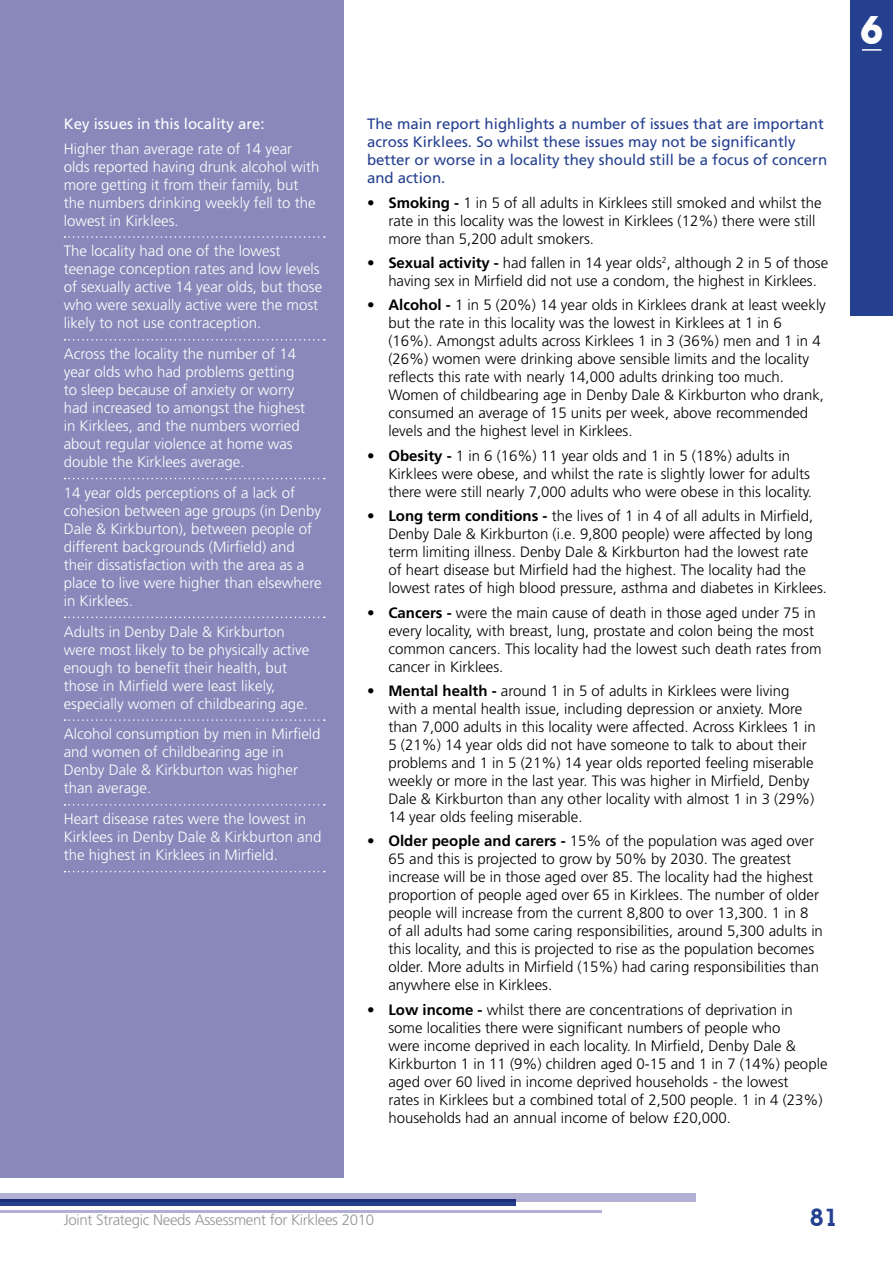
<style>
.page{position:relative;width:893px;height:1263px;background:#fff}
.page>*{position:absolute;margin:0;border:0;box-sizing:border-box;transform-origin:0 0}
.t1{font:700 38.85px "Lubalin Graph IT Cby BT";color:#fff}
.t2{font:600 24px "Lubalin Graph IT Cby BT";color:#25408f}
.t3{font:300 15px/18px "Frutiger LT";color:#000}
.t4{font:300 15px/18px "Frutiger LT";color:#fff}
.t5{font:15px/18px "Frutiger LT";color:#25408f}
.t6{font:300 15px "Frutiger";letter-spacing:-.02em;color:#939598}
.t7{font:15px "Frutiger LT";color:#fff}
.s1{font-weight:700}
</style>
<div class="page">
<div style="left:0;top:1193px;width:695px;height:9px;background:#b1b0d2"></div>
<svg style="left:0;top:1199px;width:515px;height:6px;background:#1f3682"></svg>
<hr style="left:0;top:1210px;width:602px;height:2px;background:#b1b0d2">
<div style="left:850px;top:0;width:43px;height:316px;background:#25408f"></div>
<svg style="left:862px;top:49px;width:19px;height:2px"></svg>
<div style="left:0;top:0;width:343px;height:1178px;background:#8889ba"></div>
<svg style="left:65px;top:236px;width:260px;height:2px"></svg>
<svg style="left:65px;top:339px;width:260px;height:2px"></svg>
<svg style="left:65px;top:478px;width:260px;height:1px"></svg>
<svg style="left:65px;top:617px;width:260px;height:1px"></svg>
<svg style="left:65px;top:719px;width:260px;height:2px"></svg>
<svg style="left:65px;top:804px;width:260px;height:2px"></svg>
<svg style="left:65px;top:871px;width:260px;height:1px"></svg>
<p class="t7" style="left:64px;top:115px;width:202px">Key issues in this locality are:</p>
<p class="t4" style="left:64px;top:140px;width:257px">Higher than average rate of 14 year olds reported having drunk alcohol with more getting it from their family, but the numbers drinking weekly fell to the lowest in Kirklees.</p>
<p class="t4" style="left:64px;top:242px;width:260px">The locality had one of the lowest teenage conception rates and low levels of sexually active 14 year olds, but those who were sexually active were the most likely to not use contraception.</p>
<p class="t4" style="left:64px;top:345px;width:243px">Across the locality the number of 14 year olds who had problems getting to sleep because of anxiety or worry had increased to amongst the highest in Kirklees, and the numbers worried about regular violence at home was double the Kirklees average.</p>
<p class="t4" style="left:64px;top:484px;width:259px">14 year olds perceptions of a lack of cohesion between age groups (in Denby Dale &amp; Kirkburton), between people of different backgrounds (Mirfield) and their dissatisfaction with the area as a place to live were higher than elsewhere in Kirklees.</p>
<p class="t4" style="left:64px;top:623px;width:247px">Adults in Denby Dale &amp; Kirkburton were most likely to be physically active enough to benefit their health, but those in Mirfield were least likely, especially women of childbearing age.</p>
<p class="t4" style="left:64px;top:725px;width:258px">Alcohol consumption by men in Mirfield and women of childbearing age in<br>Denby Dale &amp; Kirkburton was higher than average.</p>
<p class="t4" style="left:64px;top:810px;width:259px">Heart disease rates were the lowest in<br>Kirklees in Denby Dale &amp; Kirkburton and the highest in Kirklees in Mirfield.</p>
<p class="t5" style="left:367px;top:115px;width:462px">The main report highlights a number of issues that are important across Kirklees. So whilst these issues may not be significantly better or worse in a locality they should still be a focus of concern and action.</p>
<p class="t3" style="left:388px;top:194px;width:435px;text-indent:-21px"><span class="s1">• Smoking -</span> 1 in 5 of all adults in Kirklees still smoked and whilst the rate in this locality was the lowest in Kirklees (12%) there were still more than 5,200 adult smokers.</p>
<p class="t3" style="left:388px;top:254px;width:441px;text-indent:-21px"><span class="s1">• Sexual activity -</span> had fallen in 14 year olds<sup>2</sup>, although 2 in 5 of those having sex in Mirfield did not use a condom, the highest in Kirklees.</p>
<p class="t3" style="left:388px;top:296px;width:439px;text-indent:-21px">• <span class="s1">Alcohol -</span> 1 in 5 (20%) 14 year olds in Kirklees drank at least weekly but the rate in this locality was the lowest in Kirklees at 1 in 6 (16%). Amongst adults across Kirklees 1 in 3 (36%) men and 1 in 4 (26%) women were drinking above sensible limits and the locality reflects this rate with nearly 14,000 adults drinking too much.<br>Women of childbearing age in Denby Dale &amp; Kirkburton who drank, consumed an average of 15 units per week, above recommended levels and the highest level in Kirklees.</p>
<p class="t3" style="left:388px;top:447px;width:425px;text-indent:-21px"><span class="s1">• Obesity -</span> 1 in 6 (16%) 11 year olds and 1 in 5 (18%) adults in<br>Kirklees were obese, and whilst the rate is slightly lower for adults there were still nearly 7,000 adults who were obese in this locality.</p>
<p class="t3" style="left:388px;top:507px;width:440px;text-indent:-21px"><span class="s1">• Long term conditions -</span> the lives of 1 in 4 of all adults in Mirfield, Denby Dale &amp; Kirkburton (i.e. 9,800 people) were affected by long term limiting illness. Denby Dale &amp; Kirkburton had the lowest rate<br>of heart disease but Mirfield had the highest. The locality had the lowest rates of high blood pressure, asthma and diabetes in Kirklees.</p>
<p class="t3" style="left:388px;top:604px;width:435px;text-indent:-21px"><span class="s1">• Cancers -</span> were the main cause of death in those aged under 75 in every locality, with breast, lung, prostate and colon being the most common cancers. This locality had the lowest such death rates from cancer in Kirklees.</p>
<p class="t3" style="left:388px;top:682px;width:429px;text-indent:-21px"><span class="s1">• Mental health -</span> around 1 in 5 of adults in Kirklees were living with a mental health issue, including depression or anxiety. More than 7,000 adults in this locality were affected. Across Kirklees 1 in 5 (21%) 14 year olds did not have someone to talk to about their problems and 1 in 5 (21%) 14 year olds reported feeling miserable weekly or more in the last year. This was higher in Mirfield, Denby Dale &amp; Kirkburton than any other locality with almost 1 in 3 (29%)<br>14 year olds feeling miserable.</p>
<p class="t3" style="left:388px;top:832px;width:436px;text-indent:-21px"><span class="s1">• Older people and carers -</span> 15% of the population was aged over 65 and this is projected to grow by 50% by 2030. The greatest increase will be in those aged over 85. The locality had the highest proportion of people aged over 65 in Kirklees. The number of older people will increase from the current 8,800 to over 13,300. 1 in 8 of all adults had some caring responsibilities, around 5,300 adults in this locality, and this is projected to rise as the population becomes older. More adults in Mirfield (15%) had caring responsibilities than anywhere else in Kirklees.</p>
<p class="t3" style="left:388px;top:1001px;width:441px;text-indent:-21px"><span class="s1">• Low income -</span> whilst there are concentrations of deprivation in some localities there were significant numbers of people who<br>were income deprived in each locality. In Mirfield, Denby Dale &amp; Kirkburton 1 in 11 (9%) children aged 0-15 and 1 in 7 (14%) people aged over 60 lived in income deprived households - the lowest<br>rates in Kirklees but a combined total of 2,500 people. 1 in 4 (23%) households had an annual income of below £20,000.</p>
<h1 class="t1" style="left:860px;top:7px;width:25px">6</h1>
<p class="t6" style="left:64px;top:1212px;width:312px">Joint Strategic Needs Assessment for Kirklees 2010</p>
<h2 class="t2" style="left:810px;top:1203px;width:29px">81</h2>
</div>
